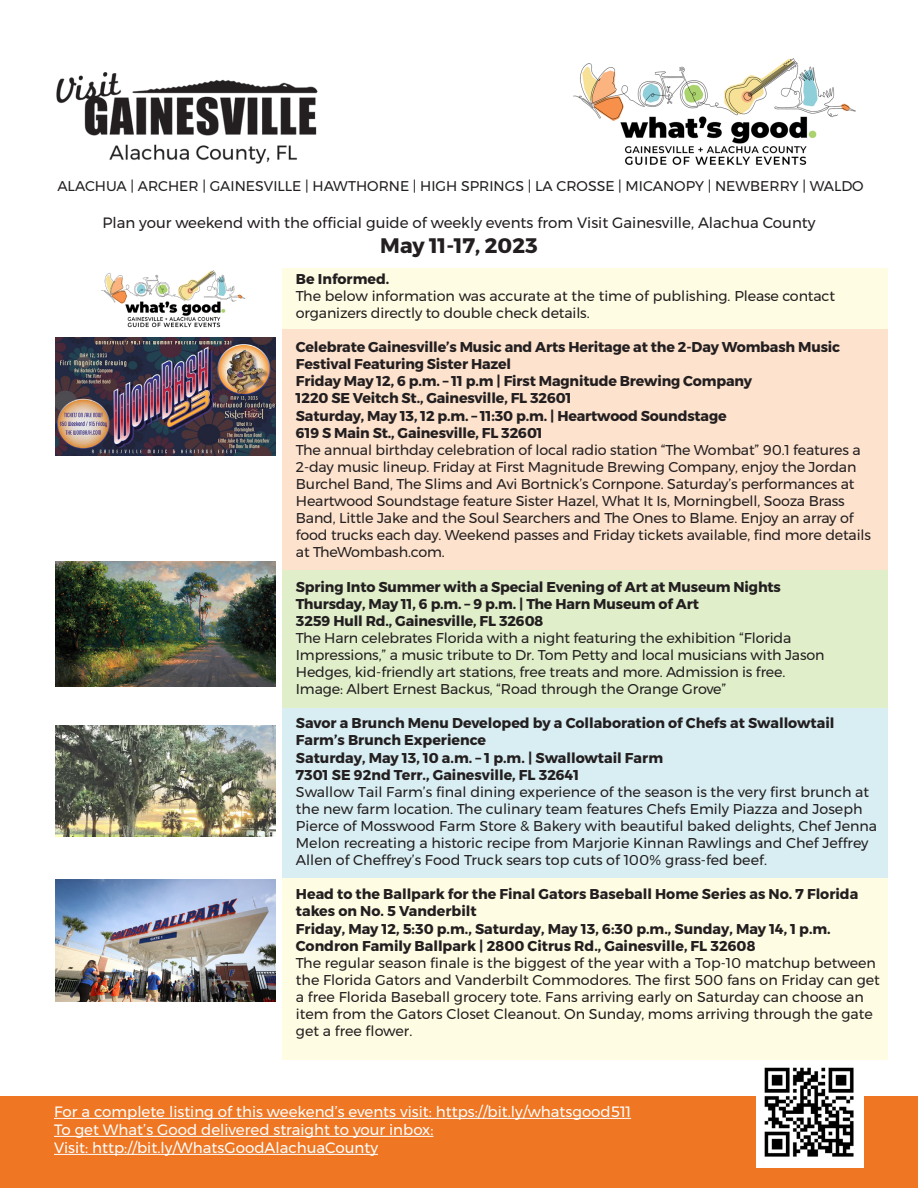
<style>
.page{position:relative;width:918px;height:1188px;background:#fff}
.page>*{position:absolute;margin:0;border:0;box-sizing:border-box;transform-origin:0 0}
.t1{font:700 21px "Montserrat";color:#231f20}
.t2{font:15px/18px "Montserrat";color:#fff}
.t3{font:15px "Montserrat";color:#231f20}
.t4{font:14.25px/17.1px "Montserrat";letter-spacing:-.01em;color:#231f20}
.t5{font:700 14.25px/17.1px "Montserrat";letter-spacing:-.01em;color:#231f20}
.t6{font:14.1px "Montserrat";color:#231f20}
</style>
<div class="page">
<div style="left:282px;top:268px;width:606px;height:61px;background:#fffce4"></div>
<div style="left:0;top:1096px;width:918px;height:92px;background:#ef7622"></div>
<div style="left:282px;top:329px;width:606px;height:242px;background:#fde2cd"></div>
<div style="left:282px;top:708px;width:606px;height:170px;background:#d9eef2"></div>
<div style="left:282px;top:571px;width:606px;height:137px;background:#e0efca"></div>
<div style="left:282px;top:878px;width:606px;height:182px;background:#fffce4"></div>
<hr style="left:54px;top:1118px;width:577px;height:1px;background:#fff">
<hr style="left:54px;top:1136px;width:379px;height:1px;background:#fff">
<hr style="left:54px;top:1154px;width:324px;height:1px;background:#fff">
<div style="left:756px;top:1060px;width:108px;height:108px;background:#fff"></div>
<img style="left:764px;top:1067px;width:90px;height:90px">
<img style="left:56px;top:338px;width:219px;height:117px">
<img style="left:56px;top:561px;width:219px;height:125px">
<img style="left:56px;top:725px;width:219px;height:111px">
<img style="left:56px;top:880px;width:219px;height:122px">
<img style="left:101px;top:270px;width:145px;height:58px">
<img style="left:56px;top:72px;width:262px;height:92px">
<img style="left:573px;top:58px;width:283px;height:107px">
<p class="t6" style="left:57px;top:176px;width:808px">ALACHUA | ARCHER | GAINESVILLE | HAWTHORNE | HIGH SPRINGS | LA CROSSE | MICANOPY | NEWBERRY | WALDO</p>
<p class="t3" style="left:102px;top:211px;width:715px">Plan your weekend with the official guide of weekly events from Visit Gainesville, Alachua County</p>
<p class="t1" style="left:380px;top:229px;width:159px">May 11-17, 2023</p>
<p class="t5" style="left:296px;top:270px;width:95px">Be Informed.</p>
<p class="t4" style="left:296px;top:287px;width:541px">The below information was accurate at the time of publishing. Please contact organizers directly to double check details.</p>
<p class="t5" style="left:296px;top:339px;width:546px">Celebrate Gainesville’s Music and Arts Heritage at the 2-Day Wombash Music<br>Festival Featuring Sister Hazel</p>
<p class="t5" style="left:296px;top:373px;width:458px">Friday May 12, 6 p.m. – 11 p.m | First Magnitude Brewing Company<br>1220 SE Veitch St., Gainesville, FL 32601</p>
<p class="t5" style="left:296px;top:407px;width:432px">Saturday, May 13, 12 p.m. – 11:30 p.m. | Heartwood Soundstage<br>619 S Main St., Gainesville, FL 32601</p>
<p class="t4" style="left:296px;top:441px;width:577px">The annual birthday celebration of local radio station “The Wombat” 90.1 features a 2-day music lineup. Friday at First Magnitude Brewing Company, enjoy the Jordan Burchel Band, The Slims and Avi Bortnick’s Cornpone. Saturday’s performances at Heartwood Soundstage feature Sister Hazel, What It Is, Morningbell, Sooza Brass Band, Little Jake and the Soul Searchers and The Ones to Blame. Enjoy an array of food trucks each day. Weekend passes and Friday tickets available, find more details at TheWombash.com.</p>
<p class="t5" style="left:296px;top:578px;width:487px">Spring Into Summer with a Special Evening of Art at Museum Nights</p>
<p class="t5" style="left:296px;top:595px;width:405px">Thursday, May 11, 6 p.m. – 9 p.m. | The Harn Museum of Art</p>
<p class="t5" style="left:296px;top:612px;width:249px">3259 Hull Rd., Gainesville, FL 32608</p>
<p class="t4" style="left:296px;top:629px;width:530px">The Harn celebrates Florida with a night featuring the exhibition “Florida Impressions,” a music tribute to Dr. Tom Petty and local musicians with Jason Hedges, kid-friendly art stations, free treats and more. Admission is free.<br>Image: Albert Ernest Backus, “Road through the Orange Grove”</p>
<p class="t5" style="left:296px;top:715px;width:540px">Savor a Brunch Menu Developed by a Collaboration of Chefs at Swallowtail<br>Farm’s Brunch Experience</p>
<p class="t5" style="left:296px;top:749px;width:369px">Saturday, May 13, 10 a.m. – 1 p.m. | Swallowtail Farm</p>
<p class="t5" style="left:296px;top:766px;width:285px">7301 SE 92nd Terr., Gainesville, FL 32641</p>
<p class="t4" style="left:296px;top:783px;width:583px">Swallow Tail Farm’s final dining experience of the season is the very first brunch at the new farm location. The culinary team features Chefs Emily Piazza and Joseph Pierce of Mosswood Farm Store &amp; Bakery with beautiful baked delights, Chef Jenna Melon recreating a historic recipe from Marjorie Kinnan Rawlings and Chef Jeffrey Allen of Cheffrey’s Food Truck sears top cuts of 100% grass-fed beef.</p>
<p class="t5" style="left:296px;top:886px;width:564px">Head to the Ballpark for the Final Gators Baseball Home Series as No. 7 Florida takes on No. 5 Vanderbilt</p>
<p class="t5" style="left:296px;top:920px;width:536px">Friday, May 12, 5:30 p.m., Saturday, May 13, 6:30 p.m., Sunday, May 14, 1 p.m.</p>
<p class="t5" style="left:296px;top:937px;width:461px">Condron Family Ballpark | 2800 Citrus Rd., Gainesville, FL 32608</p>
<p class="t4" style="left:296px;top:954px;width:585px">The regular season finale is the biggest of the year with a Top-10 matchup between the Florida Gators and Vanderbilt Commodores. The first 500 fans on Friday can get a free Florida Baseball grocery tote. Fans arriving early on Saturday can choose an item from the Gators Closet Cleanout. On Sunday, moms arriving through the gate get a free flower.</p>
<p class="t2" style="left:54px;top:1102px;width:579px">For a complete listing of this weekend’s events visit: https://bit.ly/whatsgood511<br>To get What’s Good delivered straight to your inbox:</p>
<p class="t2" style="left:54px;top:1138px;width:326px">Visit: http://bit.ly/WhatsGoodAlachuaCounty</p>
</div>
